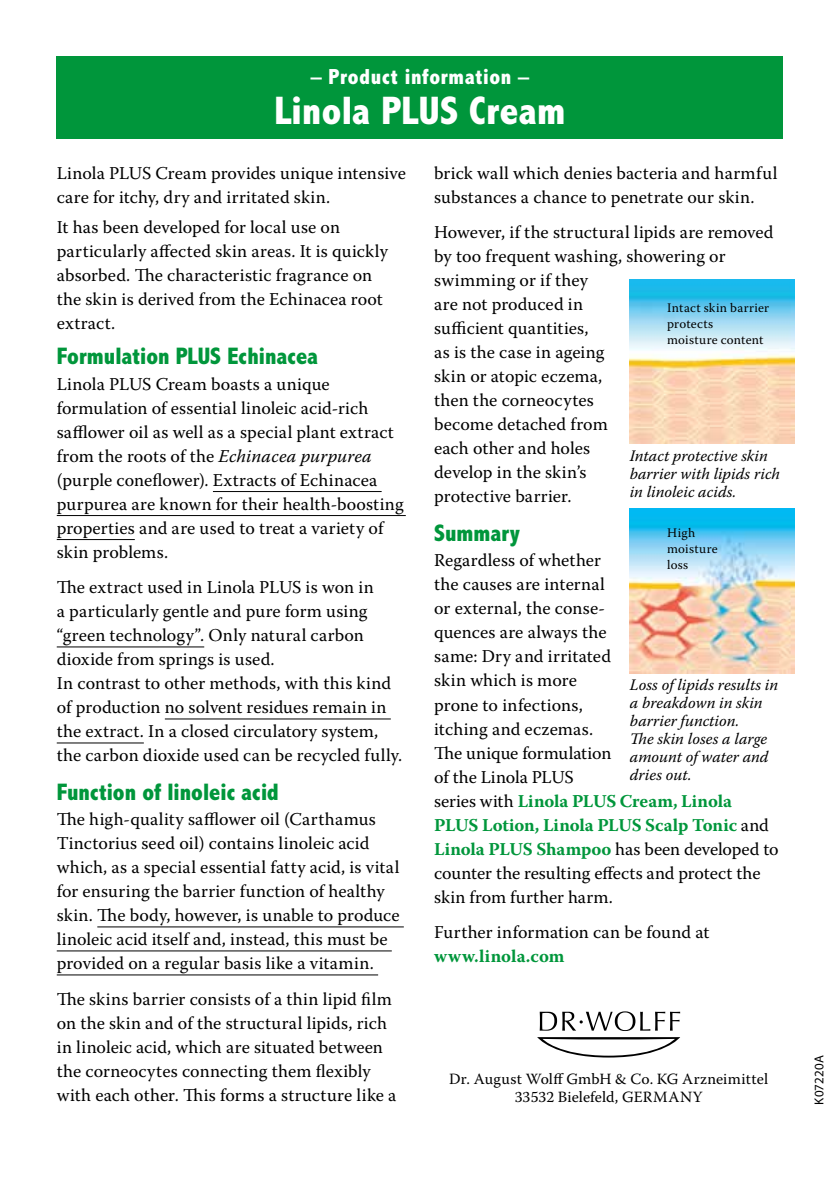
<style>
.page{position:relative;width:840px;height:1191px;background:#fff}
.page>*{position:absolute;margin:0;border:0;box-sizing:border-box;transform-origin:0 0}
.t1{font:800 condensed 40px "Abadi MT Pro";letter-spacing:.01em;color:#fff}
.t2{font:800 condensed 24px "Abadi MT Pro";color:#00963b}
.t3{font:800 condensed 22px "Abadi MT Pro";letter-spacing:.03em;color:#fff}
.t4{font:18px/24px "Warnock Pro";letter-spacing:.01em;color:#000}
.t5{font:700 18px "Warnock Pro";letter-spacing:.01em;color:#00963b}
.t6{font:italic 16px/18px "Warnock Pro";color:#000}
.t7{font:15.6px/18.8px "Warnock Pro";letter-spacing:.01em;color:#000;text-align:center}
.t8{font:13px/16px "Warnock Pro";letter-spacing:.02em;color:#000}
.t9{font:13px "Myriad Pro";letter-spacing:.02em;color:#000}
.s1{font-style:italic}
.s2{font-weight:700;color:#00963b}
</style>
<div class="page">
<hr style="left:213px;top:491px;width:168px;height:1px;background:#000">
<hr style="left:57px;top:515px;width:348px;height:1px;background:#000">
<hr style="left:57px;top:539px;width:78px;height:1px;background:#000">
<hr style="left:57px;top:646px;width:147px;height:1px;background:#000">
<hr style="left:165px;top:718px;width:225px;height:1px;background:#000">
<hr style="left:57px;top:742px;width:87px;height:1px;background:#000">
<hr style="left:97px;top:926px;width:306px;height:1px;background:#000">
<hr style="left:57px;top:950px;width:334px;height:1px;background:#000">
<hr style="left:57px;top:974px;width:321px;height:1px;background:#000">
<img style="left:629px;top:509px;width:164px;height:164px">
<img style="left:629px;top:279px;width:164px;height:165px">
<svg style="left:539px;top:1011px;width:17px;height:19px"></svg>
<svg style="left:562px;top:1011px;width:117px;height:20px"></svg>
<svg style="left:537px;top:1037px;width:142px;height:20px"></svg>
<div style="left:57px;top:57px;width:725px;height:82px;background:#00963b"></div>
<p class="t3" style="left:310px;top:64px;width:220px">– Product information –</p>
<h1 class="t1" style="left:274px;top:89px;width:292px">Linola PLUS Cream</h1>
<p class="t4" style="left:57px;top:161px;width:350px">Linola PLUS Cream provides unique intensive care for itchy, dry and irritated skin.</p>
<p class="t4" style="left:57px;top:215px;width:332px">It has been developed for local use on particularly affected skin areas. It is quickly absorbed. The characteristic fragrance on the skin is derived from the Echinacea root extract.</p>
<h2 class="t2" style="left:57px;top:343px;width:263px">Formulation PLUS Echinacea</h2>
<p class="t4" style="left:57px;top:372px;width:348px">Linola PLUS Cream boasts a unique formulation of essential linoleic acid-rich safflower oil as well as a special plant extract from the roots of the <span class="s1">Echinacea purpurea </span>(purple coneflower). Extracts of Echinacea purpurea are known for their health-boosting properties and are used to treat a variety of skin problems.</p>
<p class="t4" style="left:57px;top:575px;width:347px">The extract used in Linola PLUS is won in<br>a particularly gentle and pure form using “green technology”. Only natural carbon dioxide from springs is used.<br>In contrast to other methods, with this kind of production no solvent residues remain in the extract. In a closed circulatory system, the carbon dioxide used can be recycled fully.</p>
<h2 class="t2" style="left:57px;top:778px;width:224px">Function of linoleic acid</h2>
<p class="t4" style="left:57px;top:807px;width:344px">The high-quality safflower oil (Carthamus Tinctorius seed oil) contains linoleic acid which, as a special essential fatty acid, is vital for ensuring the barrier function of healthy skin. The body, however, is unable to produce linoleic acid itself and, instead, this must be provided on a regular basis like a vitamin.</p>
<p class="t4" style="left:57px;top:986px;width:341px">The skins barrier consists of a thin lipid film on the skin and of the structural lipids, rich in linoleic acid, which are situated between the corneocytes connecting them flexibly with each other. This forms a structure like a</p>
<p class="t4" style="left:434px;top:161px;width:344px">brick wall which denies bacteria and harmful substances a chance to penetrate our skin.</p>
<p class="t4" style="left:434px;top:220px;width:341px">However, if the structural lipids are removed by too frequent washing, showering or swimming or if they<br>are not produced in<br>sufficient quantities,<br>as is the case in ageing<br>skin or atopic eczema,<br>then the corneocytes<br>become detached from<br>each other and holes<br>develop in the skin’s<br>protective barrier.</p>
<h2 class="t2" style="left:434px;top:519px;width:87px">Summary</h2>
<p class="t4" style="left:434px;top:548px;width:346px">Regardless of whether<br>the causes are internal<br>or external, the conse-<br>quences are always the<br>same: Dry and irritated<br>skin which is more<br>prone to infections,<br>itching and eczemas.<br>The unique formulation<br>of the Linola PLUS<br>series with <span class="s2">Linola PLUS Cream, Linola<br>PLUS Lotion, Linola PLUS Scalp Tonic</span> and<br><span class="s2">Linola PLUS Shampoo</span> has been developed to counter the resulting effects and protect the skin from further harm.</p>
<p class="t4" style="left:434px;top:919px;width:276px">Further information can be found at</p>
<p class="t5" style="left:434px;top:945px;width:132px">www.linola.com</p>
<p class="t8" style="left:666px;top:299px;width:103px">Intact skin barrier protects<br>moisture content</p>
<p class="t6" style="left:629px;top:447px;width:152px">Intact protective skin barrier with lipids rich in linoleic acids.</p>
<p class="t8" style="left:666px;top:525px;width:52px">High moisture loss</p>
<p class="t6" style="left:629px;top:675px;width:149px">Loss of lipids results in a breakdown in skin barrier function.<br>The skin loses a large amount of water and dries out.</p>
<p class="t7" style="left:449px;top:1068px;width:320px">Dr. August Wolff GmbH &amp; Co. KG Arzneimittel<br>33532 Bielefeld, GERMANY</p>
<p class="t9" style="left:810px;top:1104px;width:51px;rotate:-90deg">K07220A</p>
</div>
